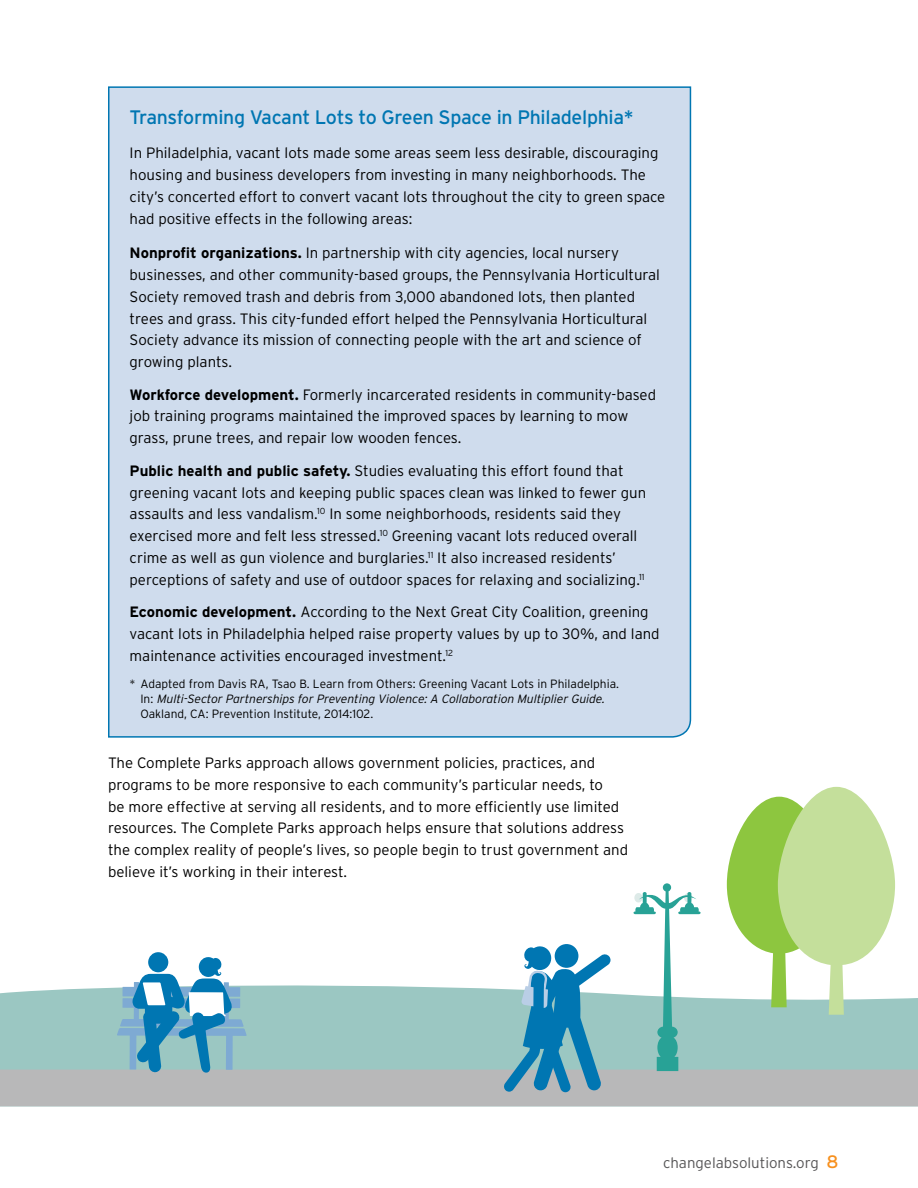
<style>
.page{position:relative;width:918px;height:1188px;background:#fff}
.page>*{position:absolute;margin:0;border:0;box-sizing:border-box;transform-origin:0 0}
.t1{font:19.5px "Interstate";letter-spacing:-.015em;color:#0076b2}
.t2{font:300 15px/21.8px "Interstate";color:#000}
.t3{font:300 15px "Interstate";color:#575657}
.t4{font:300 12px/15px "Interstate";color:#000}
.s1{font-weight:700}
.s2{font-style:italic}
.s3{font-weight:400;font-size:18px;color:#f7901e}
</style>
<div class="page">
<div style="left:108px;top:86px;width:584px;height:652px;background:#cfdced"></div>
<svg style="left:0;top:787px;width:918px;height:319px"></svg>
<h1 class="t1" style="left:130px;top:106px;width:506px">Transforming Vacant Lots to Green Space in Philadelphia*</h1>
<p class="t2" style="left:130px;top:142px;width:537px">In Philadelphia, vacant lots made some areas seem less desirable, discouraging housing and business developers from investing in many neighborhoods. The city’s concerted effort to convert vacant lots throughout the city to green space had positive effects in the following areas:</p>
<p class="t2" style="left:130px;top:242px;width:532px"><span class="s1">Nonprofit organizations.</span> In partnership with city agencies, local nursery businesses, and other community-based groups, the Pennsylvania Horticultural Society removed trash and debris from 3,000 abandoned lots, then planted trees and grass. This city-funded effort helped the Pennsylvania Horticultural Society advance its mission of connecting people with the art and science of growing plants.</p>
<p class="t2" style="left:130px;top:383px;width:528px"><span class="s1">Workforce development.</span> Formerly incarcerated residents in community-based job training programs maintained the improved spaces by learning to mow grass, prune trees, and repair low wooden fences.</p>
<p class="t2" style="left:130px;top:459px;width:518px"><span class="s1">Public health and public safety.</span> Studies evaluating this effort found that greening vacant lots and keeping public spaces clean was linked to fewer gun assaults and less vandalism.<sup>10</sup> In some neighborhoods, residents said they exercised more and felt less stressed.<sup>10</sup> Greening vacant lots reduced overall crime as well as gun violence and burglaries.<sup>11</sup> It also increased residents’ perceptions of safety and use of outdoor spaces for relaxing and socializing.<sup>11</sup></p>
<p class="t2" style="left:130px;top:601px;width:532px"><span class="s1">Economic development.</span> According to the Next Great City Coalition, greening vacant lots in Philadelphia helped raise property values by up to 30%, and land maintenance activities encouraged investment.<sup>12</sup></p>
<p class="t4" style="left:140px;top:676px;width:480px;text-indent:-11px">* Adapted from Davis RA, Tsao B. Learn from Others: Greening Vacant Lots in Philadelphia.<br>In: <span class="s2">Multi-Sector Partnerships for Preventing Violence: A Collaboration Multiplier Guide.<br></span>Oakland, CA: Prevention Institute, 2014:102.</p>
<p class="t2" style="left:108px;top:752px;width:522px">The Complete Parks approach allows government policies, practices, and programs to be more responsive to each community’s particular needs, to<br>be more effective at serving all residents, and to more efficiently use limited resources. The Complete Parks approach helps ensure that solutions address the complex reality of people’s lives, so people begin to trust government and believe it’s working in their interest.</p>
<p class="t3" style="left:663px;top:1154px;width:177px">changelabsolutions.org <span class="s3">8</span></p>
</div>
